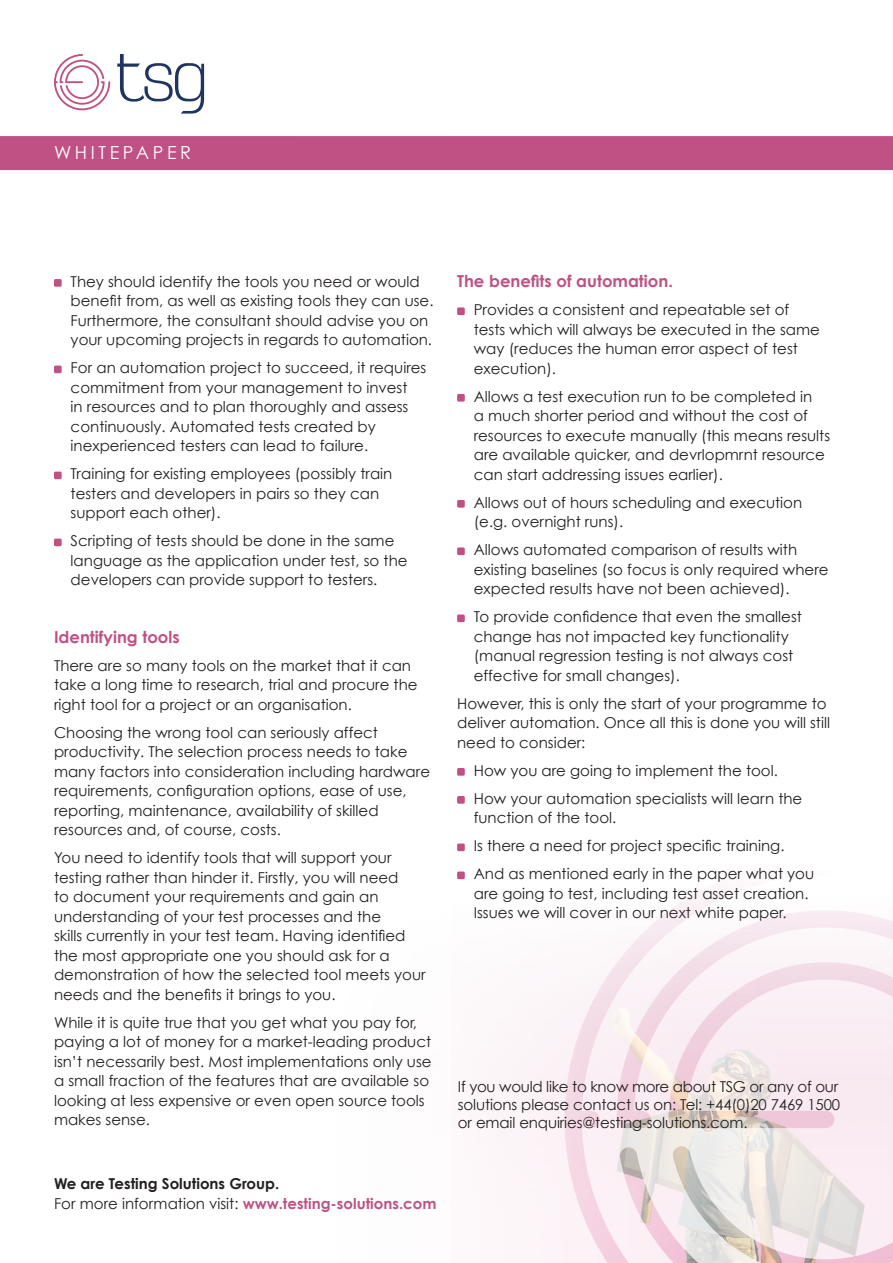
<style>
.page{position:relative;width:893px;height:1263px;background:#fff}
.page>*{position:absolute;margin:0;border:0;box-sizing:border-box;transform-origin:0 0}
.t1{font:18px "Century Gothic";letter-spacing:.2em;color:#fff}
.t2{font:700 16.5px "Century Gothic";color:#bf5185}
.t3{font:15px/19.5px "Century Gothic";color:#231f20}
.t4{font:700 15px/19.5px "Century Gothic";color:#231f20}
.s1{font-weight:400}
.s2{color:#bf5185}
</style>
<div class="page">
<svg style="left:54px;top:54px;width:56px;height:56px"></svg>
<svg style="left:117px;top:54px;width:87px;height:60px"></svg>
<div style="left:0;top:136px;width:893px;height:34px;background:#bf5185"></div>
<div style="left:54px;top:279px;width:8px;height:8px;background:#bf5185;border-radius:2px"></div>
<div style="left:54px;top:366px;width:8px;height:7px;background:#bf5185;border-radius:2px"></div>
<div style="left:54px;top:472px;width:8px;height:7px;background:#bf5185;border-radius:2px"></div>
<div style="left:54px;top:539px;width:8px;height:7px;background:#bf5185;border-radius:2px"></div>
<div style="left:457px;top:307px;width:8px;height:8px;background:#bf5185;border-radius:2px"></div>
<div style="left:457px;top:394px;width:8px;height:8px;background:#bf5185;border-radius:2px"></div>
<div style="left:457px;top:500px;width:8px;height:8px;background:#bf5185;border-radius:2px"></div>
<div style="left:457px;top:547px;width:8px;height:8px;background:#bf5185;border-radius:2px"></div>
<div style="left:457px;top:614px;width:8px;height:8px;background:#bf5185;border-radius:2px"></div>
<div style="left:457px;top:768px;width:8px;height:8px;background:#bf5185;border-radius:2px"></div>
<div style="left:457px;top:796px;width:8px;height:8px;background:#bf5185;border-radius:2px"></div>
<div style="left:457px;top:843px;width:8px;height:8px;background:#bf5185;border-radius:2px"></div>
<img style="left:457px;top:871px;width:107px;height:392px">
<img style="left:564px;top:895px;width:329px;height:368px">
<p class="t1" style="left:54px;top:142px;width:139px">WHITEPAPER</p>
<p class="t3" style="left:71px;top:271px;width:364px">They should identify the tools you need or would benefit from, as well as existing tools they can use.<br>Furthermore, the consultant should advise you on your upcoming projects in regards to automation.</p>
<p class="t3" style="left:71px;top:358px;width:357px">For an automation project to succeed, it requires commitment from your management to invest<br>in resources and to plan thoroughly and assess continuously. Automated tests created by inexperienced testers can lead to failure.</p>
<p class="t3" style="left:71px;top:464px;width:323px">Training for existing employees (possibly train testers and developers in pairs so they can support each other).</p>
<p class="t3" style="left:71px;top:531px;width:338px">Scripting of tests should be done in the same language as the application under test, so the developers can provide support to testers.</p>
<p class="t2" style="left:54px;top:626px;width:127px">Identifying tools</p>
<p class="t3" style="left:54px;top:655px;width:365px">There are so many tools on the market that it can take a long time to research, trial and procure the right tool for a project or an organisation.</p>
<p class="t3" style="left:54px;top:722px;width:378px">Choosing the wrong tool can seriously affect productivity. The selection process needs to take many factors into consideration including hardware requirements, configuration options, ease of use, reporting, maintenance, availability of skilled resources and, of course, costs.</p>
<p class="t3" style="left:54px;top:848px;width:373px">You need to identify tools that will support your testing rather than hinder it. Firstly, you will need<br>to document your requirements and gain an understanding of your test processes and the<br>skills currently in your test team. Having identified the most appropriate one you should ask for a demonstration of how the selected tool meets your needs and the benefits it brings to you.</p>
<p class="t3" style="left:54px;top:1012px;width:379px">While it is quite true that you get what you pay for, paying a lot of money for a market-leading product isn’t necessarily best. Most implementations only use a small fraction of the features that are available so looking at less expensive or even open source tools makes sense.</p>
<p class="t4" style="left:54px;top:1174px;width:384px">We are Testing Solutions Group.<br><span class="s1">For more information visit:</span> <span class="s2">www.testing-solutions.com</span></p>
<p class="t2" style="left:457px;top:271px;width:217px">The benefits of automation.</p>
<p class="t3" style="left:474px;top:300px;width:348px">Provides a consistent and repeatable set of tests which will always be executed in the same way (reduces the human error aspect of test execution).</p>
<p class="t3" style="left:474px;top:386px;width:358px">Allows a test execution run to be completed in<br>a much shorter period and without the cost of resources to execute manually (this means results are available quicker, and devrlopmrnt resource can start addressing issues earlier).</p>
<p class="t3" style="left:474px;top:492px;width:330px">Allows out of hours scheduling and execution (e.g. overnight runs).</p>
<p class="t3" style="left:474px;top:540px;width:356px">Allows automated comparison of results with existing baselines (so focus is only required where expected results have not been achieved).</p>
<p class="t3" style="left:474px;top:607px;width:330px">To provide confidence that even the smallest change has not impacted key functionality (manual regression testing is not always cost effective for small changes).</p>
<p class="t3" style="left:457px;top:693px;width:374px">However, this is only the start of your programme to deliver automation. Once all this is done you will still need to consider:</p>
<p class="t3" style="left:474px;top:760px;width:306px">How you are going to implement the tool.</p>
<p class="t3" style="left:474px;top:788px;width:330px">How your automation specialists will learn the function of the tool.</p>
<p class="t3" style="left:474px;top:836px;width:312px">Is there a need for project specific training.</p>
<p class="t3" style="left:474px;top:864px;width:342px">And as mentioned early in the paper what you are going to test, including test asset creation.<br>Issues we will cover in our next white paper.</p>
<p class="t3" style="left:458px;top:1077px;width:384px;line-height:18px">If you would like to know more about TSG or any of our solutions please contact us on: Tel: +44(0)20 7469 1500 or email enquiries@testing-solutions.com.</p>
</div>
